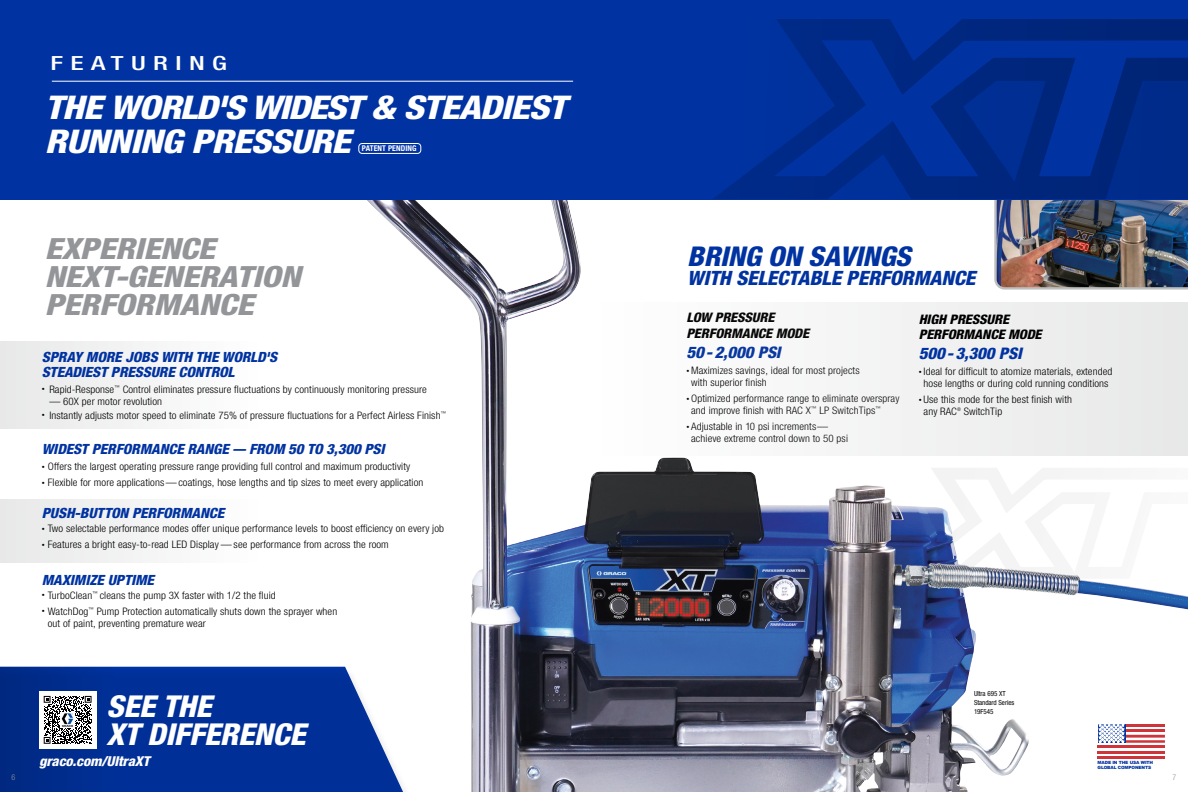
<style>
.page{position:relative;width:1188px;height:792px;background:#fff}
.page>*{position:absolute;margin:0;border:0;box-sizing:border-box;transform-origin:0 0}
.t1{font:italic 800 condensed 32.7px/34px "Helvetica Neue LTW1 G";letter-spacing:-.02em;color:#fff;scale:1.16 1}
.t2{font:italic 800 condensed 30.2px/28.1px "Helvetica Neue LTW1 G";letter-spacing:-.01em;color:#fff;scale:1.06 1}
.t3{font:italic 800 condensed 29.2px/28px "Helvetica Neue LTW1 G";letter-spacing:-.01em;color:#939598;scale:1.16 1}
.t4{font:italic 800 condensed 27.3px "Helvetica Neue LTW1 G";letter-spacing:-.01em;color:#0033a1;scale:1.06 1}
.t5{font:italic 800 condensed 19.7px "Helvetica Neue LTW1 G";letter-spacing:-.01em;color:#0033a1;scale:1.06 1}
.t6{font:500 condensed 19.5px "Helvetica Neue LTW1 G";letter-spacing:.27em;color:#fff;scale:1.41 1}
.t7{font:italic 800 condensed 16px "Helvetica Neue LTW1 G";letter-spacing:-.01em;color:#0033a1;scale:1.06 1}
.t8{font:italic 800 condensed 14.1px/15px "Helvetica Neue LTW1 G";letter-spacing:-.01em;color:#0033a1;scale:1.06 1}
.t9{font:italic 800 condensed 13.6px "Helvetica Neue LTW1 G";letter-spacing:-.01em;color:#fff;scale:1.06 1}
.t10{font:italic 800 condensed 13.2px/16px "Helvetica Neue LTW1 G";letter-spacing:-.01em;color:#000;scale:1.06 1}
.t11{font:300 condensed 10.3px/12px "Helvetica Neue LTW1 G";letter-spacing:.01em;color:#000;scale:1.06 1}
.t12{font:300 condensed 8px "Helvetica Neue LTW1 G";color:#939598}
.t13{font:700 condensed 7.9px "Helvetica Neue LTW1 G";letter-spacing:.01em;color:#fff}
.t14{font:condensed 7px/9px "Helvetica Neue LTW1 G";letter-spacing:-.01em;color:#000}
.t15{font:900 4.3px/4.8px "Arial";letter-spacing:-.025em;color:#0033a1}
.s1{font-size:6px}
</style>
<div class="page">
<img style="left:1075px;top:200px;width:113px;height:90px">
<img style="left:347px;top:199px;width:728px;height:593px">
<div style="left:0;top:668px;width:422px;height:124px;background:#fff"></div>
<svg style="left:0;top:667px;width:412px;height:125px;background:#18429e"></svg>
<div style="left:39px;top:691px;width:58px;height:57px;background:#fff"></div>
<svg style="left:44px;top:696px;width:48px;height:48px"></svg>
<img style="left:60px;top:713px;width:15px;height:14px">
<div style="left:0;top:0;width:1188px;height:199px;background:#0033a1"></div>
<svg style="left:703px;top:199px;width:485px;height:1px"></svg>
<svg style="left:713px;top:19px;width:475px;height:180px"></svg>
<svg style="left:774px;top:40px;width:414px;height:136px"></svg>
<svg style="left:1097px;top:724px;width:68px;height:35px"></svg>
<hr style="left:52px;top:81px;width:521px;height:1px;background:#fff">
<div style="left:594px;top:302px;width:594px;height:154px;background:#f3f3f4"></div>
<svg style="left:883px;top:462px;width:198px;height:118px"></svg>
<div style="left:0;top:341px;width:261px;height:88px;background:#f3f3f4"></div>
<div style="left:0;top:499px;width:261px;height:63px;background:#f3f3f4"></div>
<div style="left:359px;top:143px;width:62px;height:11px;border:1px solid #fff;border-radius:3px"></div>
<h3 class="t6" style="left:50px;top:52px;width:127px">FEATURING</h3>
<h1 class="t1" style="left:45px;top:90px;width:451px">THE WORLD'S WIDEST &amp; STEADIEST<br>RUNNING PRESSURE</h1>
<p class="t13" style="left:362px;top:144px;width:56px">PATENT PENDING</p>
<h3 class="t3" style="left:45px;top:235px;width:222px">EXPERIENCE<br>NEXT-GENERATION<br>PERFORMANCE</h3>
<h3 class="t8" style="left:42px;top:350px;width:224px">SPRAY MORE JOBS WITH THE WORLD'S<br>STEADIEST PRESSURE CONTROL</h3>
<p class="t11" style="left:42px;top:384px;width:365px"><sup>•</sup> Rapid-Response<sup>™</sup> Control eliminates pressure fluctuations by continuously monitoring pressure</p>
<p class="t11" style="left:49px;top:396px;width:108px">— 60X per motor revolution</p>
<p class="t11" style="left:42px;top:409px;width:383px"><sup>•</sup> Instantly adjusts motor speed to eliminate 75% of pressure fluctuations for a Perfect Airless Finish<sup>™</sup></p>
<h3 class="t8" style="left:42px;top:441px;width:325px">WIDEST PERFORMANCE RANGE — FROM 50 TO 3,300 PSI</h3>
<p class="t11" style="left:42px;top:460px;width:349px"><span class="s1">•</span> Offers the largest operating pressure range providing full control and maximum productivity</p>
<p class="t11" style="left:42px;top:476px;width:362px"><span class="s1">•</span> Flexible for more applications — coatings, hose lengths and tip sizes to meet every application</p>
<h3 class="t8" style="left:42px;top:506px;width:174px">PUSH-BUTTON PERFORMANCE</h3>
<p class="t11" style="left:42px;top:523px;width:381px"><span class="s1">•</span> Two selectable performance modes offer unique performance levels to boost efficiency on every job</p>
<p class="t11" style="left:42px;top:539px;width:329px"><span class="s1">•</span> Features a bright easy-to-read LED Display — see performance from across the room</p>
<h3 class="t8" style="left:42px;top:572px;width:108px">MAXIMIZE UPTIME</h3>
<p class="t11" style="left:42px;top:589px;width:222px"><sup>•</sup> TurboClean<sup>™</sup> cleans the pump 3X faster with 1/2 the fluid</p>
<p class="t11" style="left:48px;top:605px;width:275px;text-indent:-6px"><sup>•</sup> WatchDog<sup>™</sup> Pump Protection automatically shuts down the sprayer when out of paint, preventing premature wear</p>
<p class="t12" style="left:12px;top:772px;width:5px">6</p>
<h2 class="t2" style="left:107px;top:692px;width:189px">SEE THE<br>XT DIFFERENCE</h2>
<h3 class="t9" style="left:39px;top:753px;width:106px">graco.com/UltraXT</h3>
<h3 class="t4" style="left:687px;top:240px;width:212px">BRING ON SAVINGS</h3>
<h3 class="t5" style="left:687px;top:266px;width:273px">WITH SELECTABLE PERFORMANCE</h3>
<p class="t10" style="left:686px;top:309px;width:117px">LOW PRESSURE<br>PERFORMANCE MODE</p>
<h3 class="t7" style="left:686px;top:342px;width:91px">50 - 2,000 PSI</h3>
<p class="t11" style="left:691px;top:364px;width:160px;text-indent:-5px"><span class="s1">•</span> Maximizes savings, ideal for most projects with superior finish</p>
<p class="t11" style="left:691px;top:392px;width:198px;text-indent:-5px"><span class="s1">•</span> Optimized performance range to eliminate overspray and improve finish with RAC X<sup>™</sup> LP SwitchTips<sup>™</sup></p>
<p class="t11" style="left:691px;top:420px;width:149px;text-indent:-5px"><span class="s1">•</span> Adjustable in 10 psi increments— achieve extreme control down to 50 psi</p>
<p class="t10" style="left:919px;top:312px;width:117px;line-height:15px">HIGH PRESSURE<br>PERFORMANCE MODE</p>
<h3 class="t7" style="left:919px;top:344px;width:99px">500 - 3,300 PSI</h3>
<p class="t11" style="left:919px;top:365px;width:184px;text-align:center"><span class="s1">•</span> Ideal for difficult to atomize materials, extended hose lengths or during cold running conditions</p>
<p class="t11" style="left:924px;top:393px;width:142px;text-indent:-5px"><span class="s1">•</span> Use this mode for the best finish with any RAC<sup>®</sup> SwitchTip</p>
<p class="t14" style="left:974px;top:689px;width:42px">Ultra 695 XT<br>Standard Series<br>19F545</p>
<p class="t15" style="left:1098px;top:760px;width:57px">MADE IN THE USA WITH<br>GLOBAL COMPONENTS</p>
<p class="t12" style="left:1173px;top:772px;width:5px">7</p>
</div>
